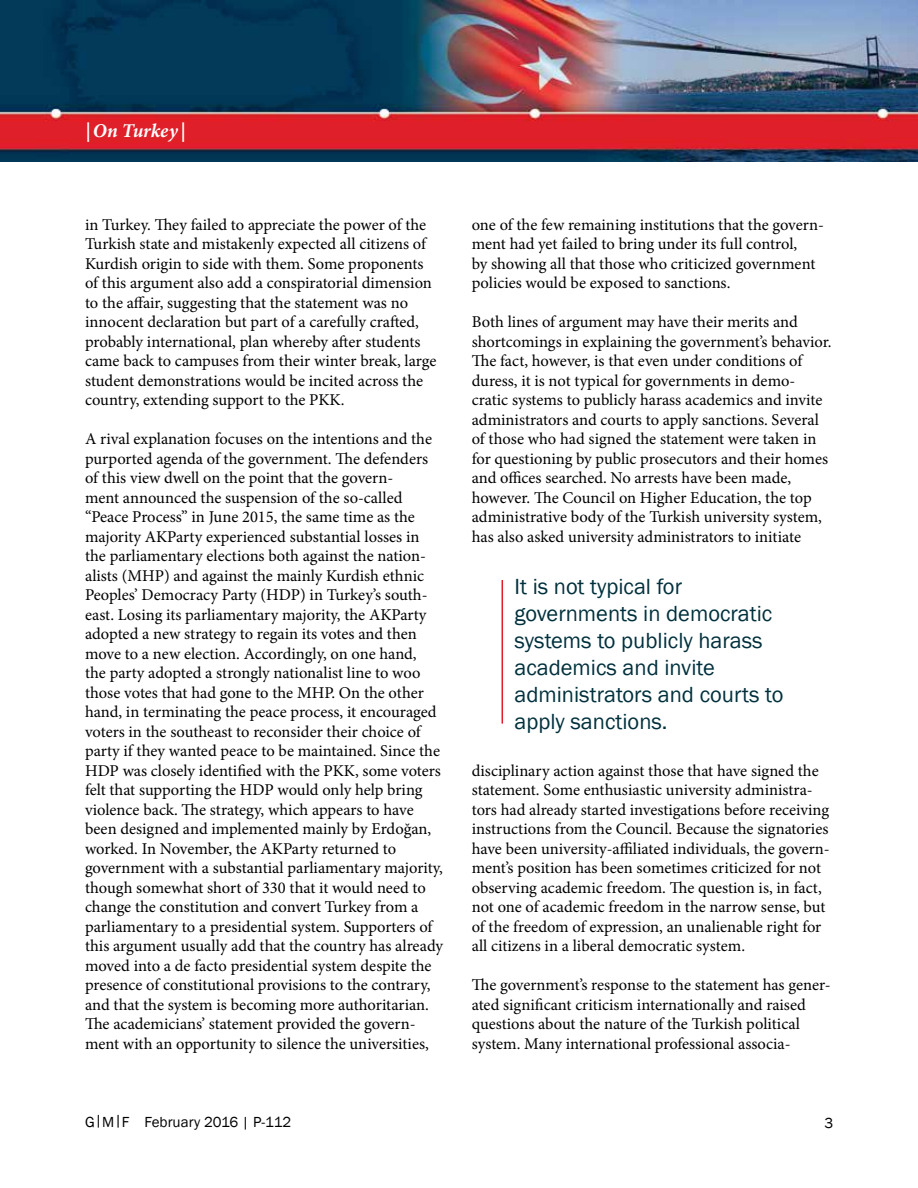
<style>
.page{position:relative;width:918px;height:1188px;background:#fff}
.page>*{position:absolute;margin:0;border:0;box-sizing:border-box;transform-origin:0 0}
.t1{font:22.5px/27px "Franklin Gothic";color:#00303c}
.t2{font:italic 700 19.5px "Minion Pro";color:#fff}
.t3{font:16.5px/19.5px "Minion Pro";color:#000}
.t4{font:15px "Franklin Gothic";color:#000}
</style>
<div class="page">
<img style="left:0;top:0;width:918px;height:162px">
<hr style="left:502px;top:580px;width:1px;height:144px;background:#df1e26">
<p class="t2" style="left:85px;top:117px;width:102px">|On Turkey |</p>
<p class="t3" style="left:85px;top:215px;width:353px">in Turkey. They failed to appreciate the power of the Turkish state and mistakenly expected all citizens of Kurdish origin to side with them. Some proponents of this argument also add a conspiratorial dimension to the affair, suggesting that the statement was no innocent declaration but part of a carefully crafted, probably international, plan whereby after students came back to campuses from their winter break, large student demonstrations would be incited across the country, extending support to the PKK.</p>
<p class="t3" style="left:85px;top:429px;width:360px">A rival explanation focuses on the intentions and the purported agenda of the government. The defenders of this view dwell on the point that the govern-<br>ment announced the suspension of the so-called “Peace Process” in June 2015, the same time as the majority AKParty experienced substantial losses in the parliamentary elections both against the nation&shy;alists (MHP) and against the mainly Kurdish ethnic Peoples’ Democracy Party (HDP) in Turkey’s south&shy;east. Losing its parliamentary majority, the AKParty adopted a new strategy to regain its votes and then move to a new election. Accordingly, on one hand,<br>the party adopted a strongly nationalist line to woo those votes that had gone to the MHP. On the other hand, in terminating the peace process, it encouraged voters in the southeast to reconsider their choice of party if they wanted peace to be maintained. Since the HDP was closely identified with the PKK, some voters felt that supporting the HDP would only help bring violence back. The strategy, which appears to have been designed and implemented mainly by Erdoğan, worked. In November, the AKParty returned to government with a substantial parliamentary majority, though somewhat short of 330 that it would need to change the constitution and convert Turkey from a parliamentary to a presidential system. Supporters of this argument usually add that the country has already moved into a de facto presidential system despite the presence of constitutional provisions to the contrary, and that the system is becoming more authoritarian.<br>The academicians’ statement provided the govern&shy;ment with an opportunity to silence the universities,</p>
<p class="t3" style="left:472px;top:215px;width:354px">one of the few remaining institutions that the govern&shy;ment had yet failed to bring under its full control,<br>by showing all that those who criticized government policies would be exposed to sanctions.</p>
<p class="t3" style="left:472px;top:312px;width:361px">Both lines of argument may have their merits and shortcomings in explaining the government’s behavior.<br>The fact, however, is that even under conditions of duress, it is not typical for governments in demo&shy;cratic systems to publicly harass academics and invite administrators and courts to apply sanctions. Several of those who had signed the statement were taken in for questioning by public prosecutors and their homes and offices searched. No arrests have been made, however. The Council on Higher Education, the top administrative body of the Turkish university system, has also asked university administrators to initiate</p>
<h1 class="t1" style="left:514px;top:573px;width:271px">It is not typical for governments in democratic systems to publicly harass academics and invite administrators and courts to apply sanctions.</h1>
<p class="t3" style="left:472px;top:761px;width:360px">disciplinary action against those that have signed the statement. Some enthusiastic university administra&shy;tors had already started investigations before receiving instructions from the Council. Because the signatories have been university-affiliated individuals, the govern&shy;ment’s position has been sometimes criticized for not observing academic freedom. The question is, in fact, not one of academic freedom in the narrow sense, but of the freedom of expression, an unalienable right for all citizens in a liberal democratic system.</p>
<p class="t3" style="left:472px;top:975px;width:360px">The government’s response to the statement has gener&shy;ated significant criticism internationally and raised questions about the nature of the Turkish political system. Many international professional associa-</p>
<p class="t4" style="left:85px;top:1112px;width:208px">G|M|F February 2016 | P-112</p>
<p class="t4" style="left:825px;top:1113px;width:10px">3</p>
</div>
